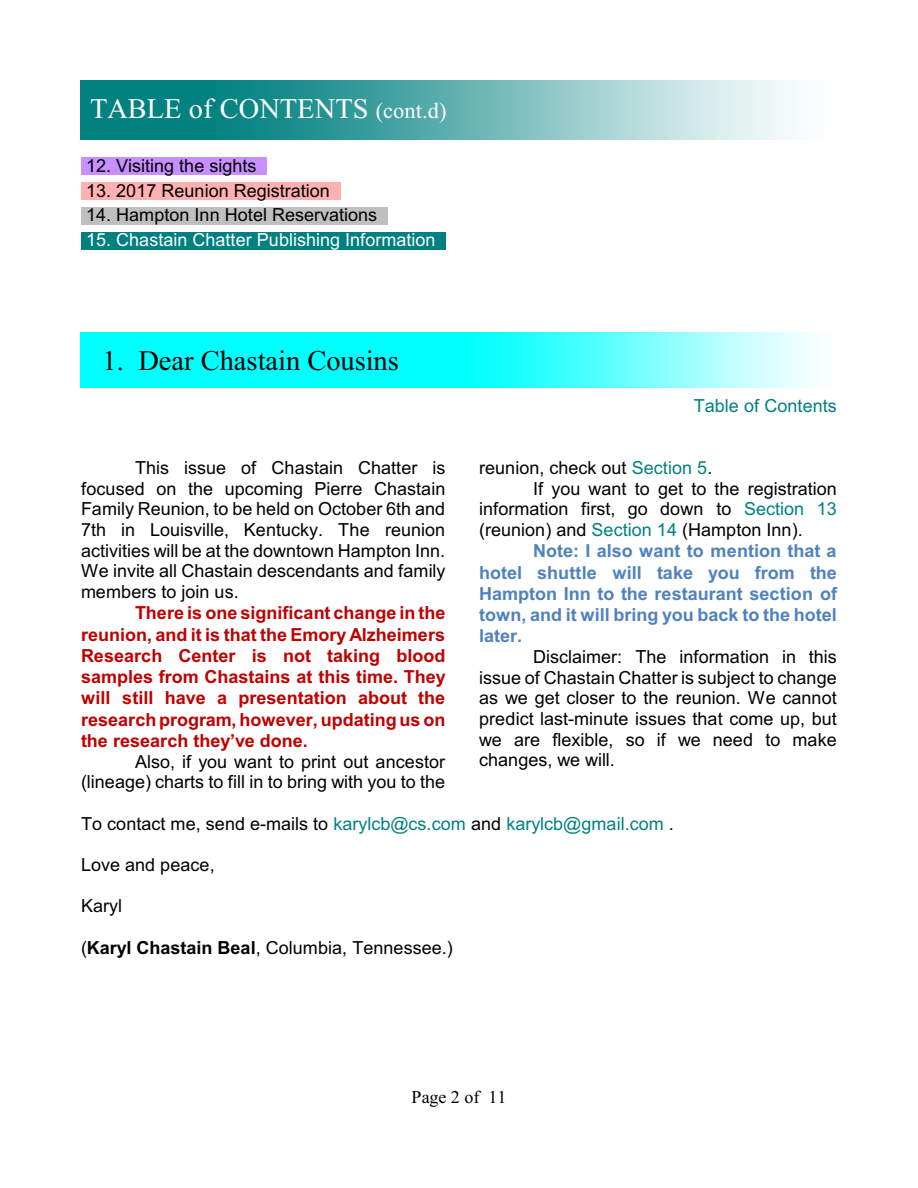
<style>
.page{position:relative;width:918px;height:1188px;background:#fff}
.page>*{position:absolute;margin:0;border:0;box-sizing:border-box;transform-origin:0 0}
.t1{font:28.5px "Times New Roman";color:#fff}
.t2{font:28.5px "Times New Roman";color:#000}
.t3{font:18px/20.7px "Arial";color:#000;text-align:justify}
.t4{font:700 18px/21.3px "Arial";color:#bf0000;text-align:justify}
.t5{font:700 18px "Arial";color:#4f82bd}
.t6{font:18px "Arial";color:#008080}
.t7{font:18px "Arial";color:#fff}
.t8{font:18px "Times New Roman";color:#000}
.s1{font-size:22.5px}
.s2{color:#008080}
.s3{color:#000}
.s4{font-weight:700}
</style>
<div class="page">
<img style="left:81px;top:333px;width:735px;height:54px">
<img style="left:81px;top:81px;width:712px;height:58px">
<div style="left:81px;top:158px;width:186px;height:18px;background:#c78fff"></div>
<div style="left:81px;top:182px;width:259px;height:18px;background:#ffb0b0"></div>
<div style="left:81px;top:207px;width:306px;height:18px;background:#bfbfbf"></div>
<div style="left:81px;top:232px;width:365px;height:18px;background:#008080"></div>
<h1 class="t1" style="left:90px;top:99px;width:358px">TABLE of CONTENTS <span class="s1">(cont.d)</span></h1>
<p class="t3" style="left:86px;top:157px;width:172px">12. Visiting the sights</p>
<p class="t3" style="left:86px;top:182px;width:245px">13. 2017 Reunion Registration</p>
<p class="t3" style="left:86px;top:206px;width:293px">14. Hampton Inn Hotel Reservations</p>
<p class="t7" style="left:86px;top:233px;width:351px">15. Chastain Chatter Publishing Information</p>
<h1 class="t2" style="left:103px;top:351px;width:298px">1. Dear Chastain Cousins</h1>
<p class="t3" style="left:81px;top:459px;width:366px;text-indent:54px">This issue of Chastain Chatter is focused on the upcoming Pierre Chastain Family Reunion, to be held on October 6th and 7th in Louisville, Kentucky. The reunion activities will be at the downtown Hampton Inn.<br>We invite all Chastain descendants and family members to join us.</p>
<p class="t4" style="left:81px;top:604px;width:366px;text-indent:54px">There is one significant change in the reunion, and it is that the Emory Alzheimers Research Center is not taking blood samples from Chastains at this time. They will still have a presentation about the research program, however, updating us on the research they’ve done.</p>
<p class="t3" style="left:81px;top:753px;width:366px;text-align:right">Also, if you want to print out ancestor (lineage) charts to fill in to bring with you to the</p>
<p class="t6" style="left:694px;top:399px;width:145px">Table of Contents</p>
<p class="t3" style="left:479px;top:459px;width:235px">reunion, check out <span class="s2">Section 5</span>.</p>
<p class="t3" style="left:533px;top:480px;width:305px">If you want to get to the registration</p>
<p class="t3" style="left:479px;top:500px;width:359px">information first, go down to <span class="s2">Section 13</span></p>
<p class="t3" style="left:479px;top:521px;width:325px">(reunion) and <span class="s2">Section 14</span> (Hampton Inn).</p>
<p class="t5" style="left:533px;top:544px;width:305px">Note: I also want to mention that a</p>
<p class="t5" style="left:479px;top:565px;width:359px">hotel shuttle will take you from the</p>
<p class="t5" style="left:479px;top:587px;width:359px">Hampton Inn to the restaurant section of</p>
<p class="t5" style="left:479px;top:608px;width:359px">town, and it will bring you back to the hotel</p>
<p class="t5" style="left:479px;top:629px;width:45px">later.</p>
<p class="t3" style="left:479px;top:648px;width:359px;text-indent:54px">Disclaimer: The information in this issue of Chastain Chatter is subject to change as we get closer to the reunion. We cannot predict last-minute issues that come up, but we are flexible, so if we need to make changes, we will.</p>
<p class="t6" style="left:81px;top:817px;width:594px"><span class="s3">To contact me, send e-mails to</span> karylcb@cs.com <span class="s3">and</span> karylcb@gmail.com <span class="s3">.</span></p>
<p class="t3" style="left:81px;top:856px;width:135px">Love and peace,</p>
<p class="t3" style="left:81px;top:897px;width:43px">Karyl</p>
<p class="t3" style="left:81px;top:939px;width:373px">(<span class="s4">Karyl Chastain Beal</span>, Columbia, Tennessee.)</p>
<p class="t8" style="left:412px;top:1090px;width:96px">Page 2 of 11</p>
</div>
